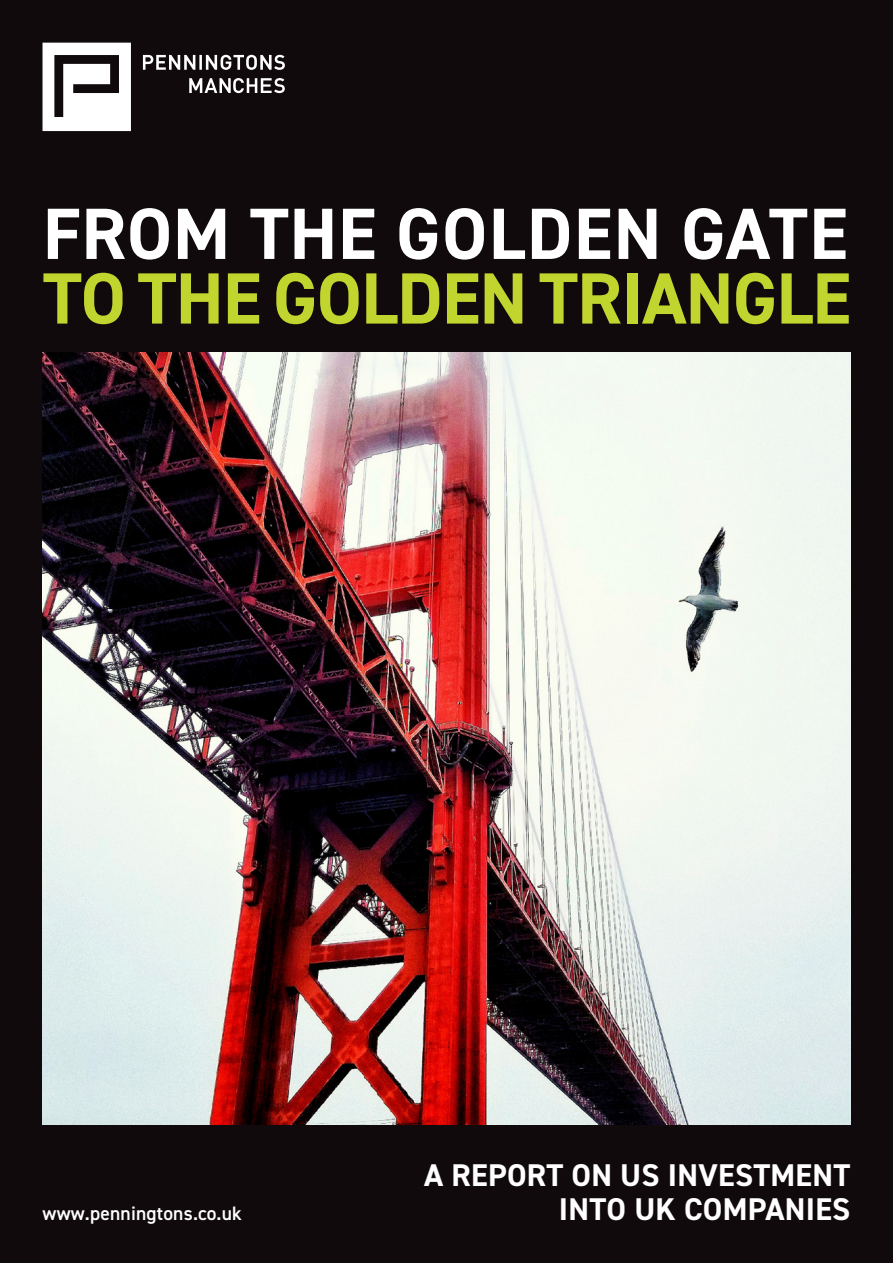
<style>
.page{position:relative;width:893px;height:1263px;background:#110a0c}
.page>*{position:absolute;margin:0;border:0;box-sizing:border-box;transform-origin:0 0}
.t1{font:700 72.75px "DIN2014";letter-spacing:-.01em;color:#c1d52f}
.t2{font:700 72.75px "DIN2014";letter-spacing:.01em;color:#fff}
.t3{font:700 31.5px/34.5px "DIN2014";letter-spacing:.01em;color:#fff;text-align:right}
.t4{font:600 19.5px "DIN2014";letter-spacing:.01em;color:#fff}
</style>
<div class="page">
<svg style="left:43px;top:43px;width:88px;height:88px"></svg>
<svg style="left:143px;top:55px;width:142px;height:38px"></svg>
<img style="left:43px;top:353px;width:807px;height:772px">
<p class="t2" style="left:43px;top:185px;width:806px">FROM THE GOLDEN GATE</p>
<p class="t1" style="left:43px;top:250px;width:809px">TO THE GOLDEN TRIANGLE</p>
<p class="t4" style="left:43px;top:1201px;width:201px">www.penningtons.co.uk</p>
<p class="t3" style="left:424px;top:1157px;width:428px">A REPORT ON US INVESTMENT<br>INTO UK COMPANIES</p>
</div>
